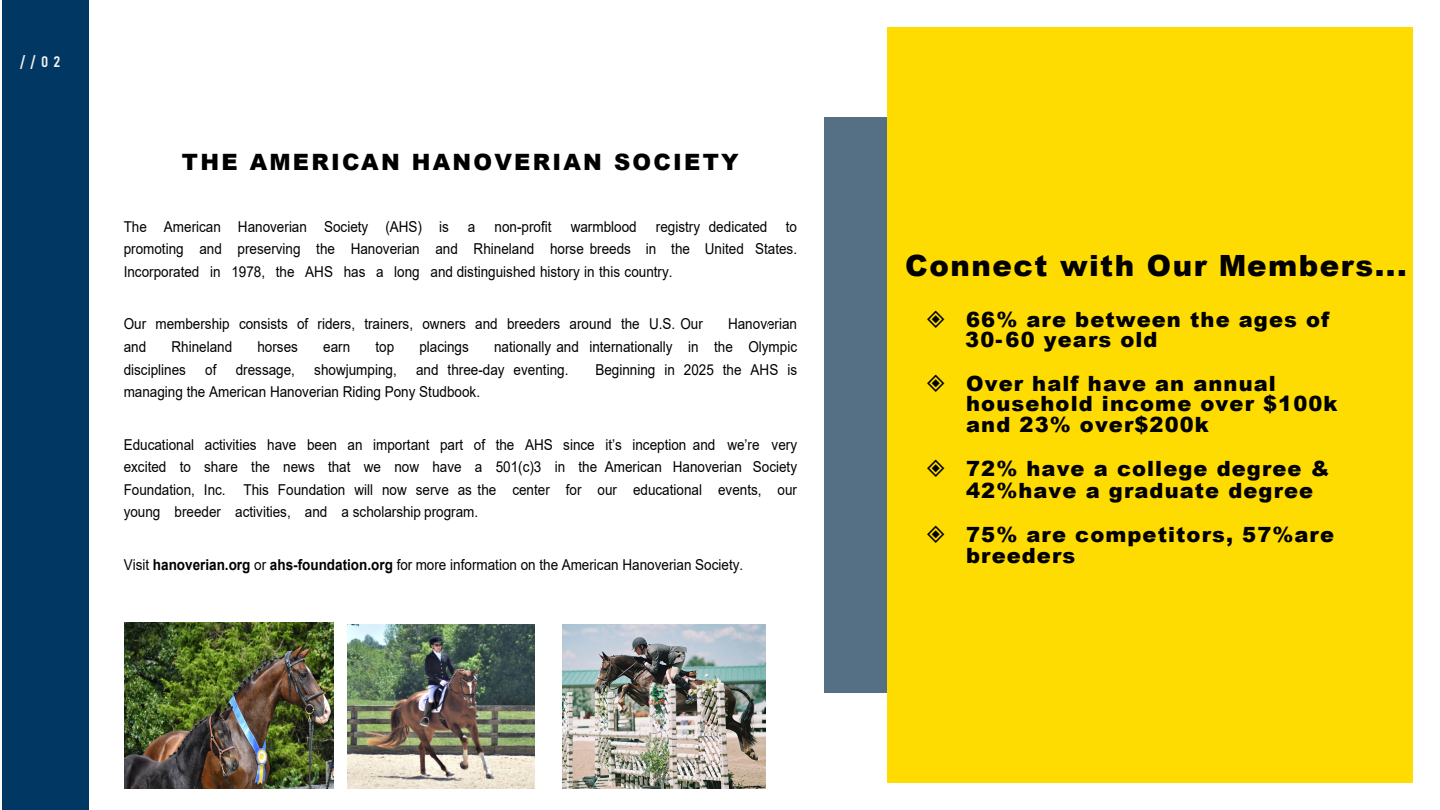
<style>
.page{position:relative;width:1440px;height:810px;background:#fff}
.page>*{position:absolute;margin:0;border:0;box-sizing:border-box;transform-origin:0 0}
.t1{font:900 29.25px "Arial";letter-spacing:.05em;color:#000}
.t2{font:900 22.5px "Arial";letter-spacing:.1em;color:#000}
.t3{font:900 21px/20.4px "Arial";letter-spacing:.05em;color:#000}
.t4{font:15px/22.5px "Arial";color:#000;text-align:justify;scale:.9 1}
.t5{font:15px "Bahnschrift";color:#f2f2f2}
.s1{font-weight:700}
</style>
<div class="page">
<div style="left:2px;top:0;width:87px;height:810px;background:#003863"></div>
<div style="left:824px;top:117px;width:108px;height:576px;background:#556f84"></div>
<div style="left:887px;top:27px;width:526px;height:756px;background:#ffdc01"></div>
<img style="left:125px;top:623px;width:208px;height:166px">
<img style="left:347px;top:624px;width:188px;height:164px">
<img style="left:563px;top:625px;width:202px;height:164px">
<p class="t5" style="left:20px;top:50px;width:42px">//02</p>
<p class="t2" style="left:182px;top:146px;width:558px">THE AMERICAN HANOVERIAN SOCIETY</p>
<p class="t4" style="left:124px;top:215px;width:363px">The American Hanoverian Society (AHS) is</p>
<p class="t4" style="left:468px;top:215px;width:10px">a</p>
<p class="t4" style="left:495px;top:215px;width:65px">non-profit</p>
<p class="t4" style="left:571px;top:215px;width:75px">warmblood</p>
<p class="t4" style="left:124px;top:215px;width:750px;text-indent:532px">registry dedicated to promoting and preserving the Hanoverian and Rhineland horse breeds in the United States.<br>Incorporated in 1978, the AHS has a long and distinguished history in this country.</p>
<p class="t4" style="left:124px;top:313px;width:645px">Our membership consists of riders, trainers, owners and breeders around the U.S. Our</p>
<p class="t4" style="left:728px;top:313px;width:78px">Hanoverian</p>
<p class="t4" style="left:124px;top:335px;width:27px">and</p>
<p class="t4" style="left:171px;top:335px;width:69px">Rhineland</p>
<p class="t4" style="left:257px;top:335px;width:47px">horses</p>
<p class="t4" style="left:323px;top:335px;width:32px">earn</p>
<p class="t4" style="left:375px;top:335px;width:22px">top</p>
<p class="t4" style="left:419px;top:335px;width:57px">placings</p>
<p class="t4" style="left:494px;top:335px;width:338px">nationally and internationally in the Olympic</p>
<p class="t4" style="left:124px;top:358px;width:71px">disciplines</p>
<p class="t4" style="left:205px;top:358px;width:14px">of</p>
<p class="t4" style="left:236px;top:358px;width:67px">dressage,</p>
<p class="t4" style="left:314px;top:358px;width:93px">showjumping,</p>
<p class="t4" style="left:416px;top:358px;width:171px">and three-day eventing.</p>
<p class="t4" style="left:595px;top:358px;width:226px">Beginning in 2025 the AHS is</p>
<p class="t4" style="left:124px;top:380px;width:398px">managing the American Hanoverian Riding Pony Studbook.</p>
<p class="t4" style="left:124px;top:433px;width:750px">Educational activities have been an important part of the AHS since it’s inception and we’re very excited to share the news that we now have a 501(c)3 in the American Hanoverian Society Foundation, Inc. This Foundation will now serve as the center for our educational events, our young breeder activities, and a scholarship program.</p>
<p class="t4" style="left:124px;top:553px;width:690px">Visit <span class="s1">hanoverian.org</span> or <span class="s1">ahs-foundation.org</span> for more information on the American Hanoverian Society.</p>
<p class="t1" style="left:905px;top:245px;width:503px">Connect with Our Members...</p>
<p class="t3" style="left:965px;top:310px;width:366px;line-height:19.1px">66% are between the ages of<br>30-60 years old</p>
<p class="t3" style="left:966px;top:372px;width:373px">Over half have an annual household income over $100k and 23% over$200k</p>
<p class="t3" style="left:966px;top:457px;width:365px;line-height:21.8px">72% have a college degree &amp;<br>42%have a graduate degree</p>
<p class="t3" style="left:966px;top:523px;width:369px;line-height:21.3px">75% are competitors, 57%are breeders</p>
</div>
